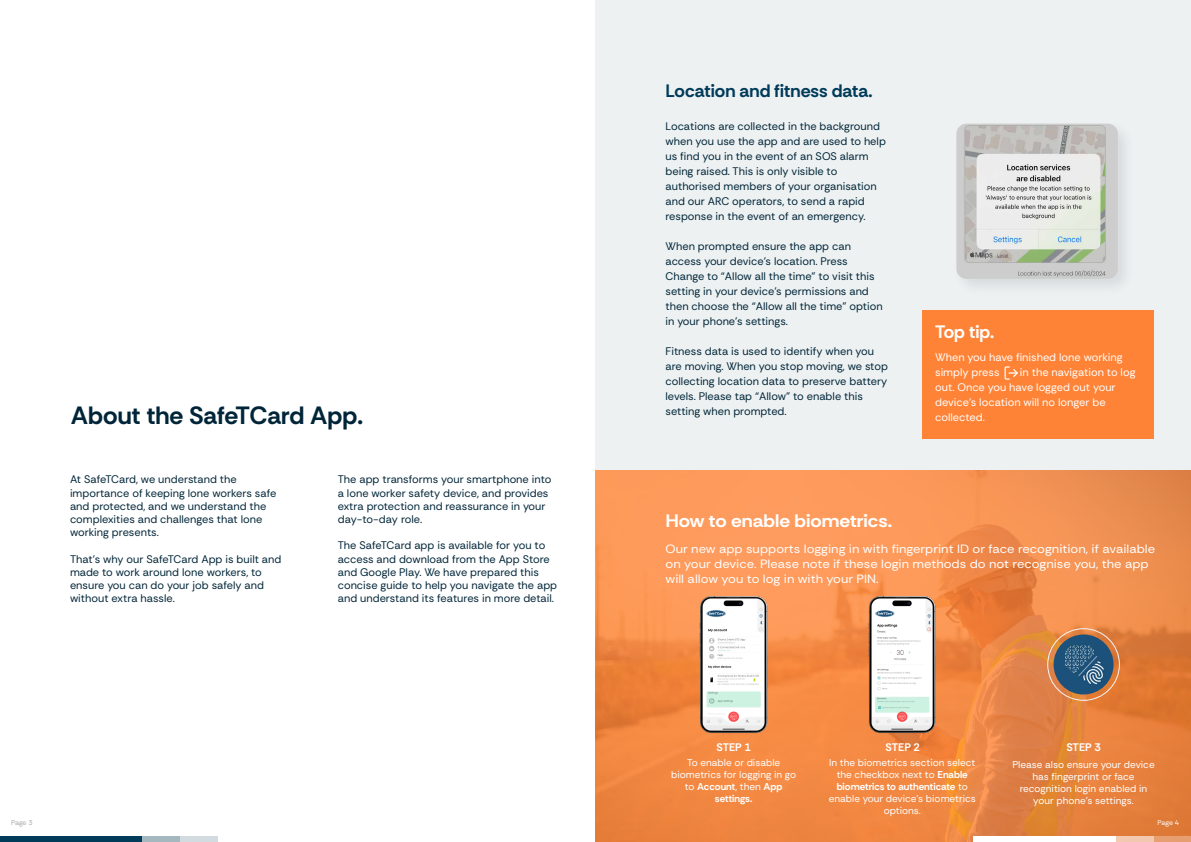
<style>
.page{position:relative;width:1191px;height:842px;background:#fff}
.page>*{position:absolute;margin:0;border:0;box-sizing:border-box;transform-origin:0 0}
.t1{font:700 25px "Rethink Sans";color:#002538}
.t2{font:700 18px "Rethink Sans";color:#003b59}
.t3{font:700 18px "Rethink Sans";color:#fff;scale:1.08 1}
.t4{font:700 18px "Rethink Sans";color:#fff}
.t5{font:12px/15px "Rethink Sans";color:#fff;scale:1.08 1}
.t6{font:11px/15px "Rethink Sans";color:#002538}
.t7{font:11px/15px "Rethink Sans";color:#fff}
.t8{font:700 11px "Rethink Sans";color:#fff}
.t9{font:10px/12px "Rethink Sans";color:#fff;text-align:center}
.t10{font:7px "Rethink Sans";color:#a6a8ab}
.t11{font:7px "Rethink Sans";color:#fff}
.s1{font-weight:700}
</style>
<div class="page">
<div style="left:595px;top:0;width:595px;height:551px;background:#edf1f2"></div>
<svg style="left:595px;top:470px;width:595px;height:372px;background:#f08b49"></svg>
<div style="left:1153px;top:837px;width:37px;height:5px;background:#e79f71"></div>
<div style="left:1116px;top:837px;width:37px;height:5px;background:#f2c9af"></div>
<div style="left:973px;top:837px;width:143px;height:5px;background:#fff"></div>
<img style="left:965px;top:123px;width:160px;height:163px">
<img style="left:956px;top:124px;width:161px;height:155px">
<div style="left:922px;top:310px;width:232px;height:128px;background:#ff8336"></div>
<svg style="left:1004px;top:366px;width:13px;height:14px"></svg>
<div style="left:180px;top:837px;width:38px;height:5px;background:#d2dbdf"></div>
<div style="left:142px;top:837px;width:38px;height:5px;background:#a5b8bf"></div>
<div style="left:0;top:837px;width:142px;height:5px;background:#003b59"></div>
<div style="left:1047px;top:628px;width:72px;height:73px;border:1px solid #f4f5f6;border-radius:50%"></div>
<img style="left:1053px;top:634px;width:60px;height:60px;border-radius:30px">
<img style="left:864px;top:592px;width:76px;height:145px">
<svg style="left:875px;top:697px;width:54px;height:16px"></svg>
<img style="left:696px;top:592px;width:75px;height:145px">
<svg style="left:706px;top:691px;width:54px;height:16px"></svg>
<h1 class="t1" style="left:71px;top:399px;width:294px">About the SafeTCard App.</h1>
<p class="t6" style="left:70px;top:473px;width:208px;line-height:13.2px">At SafeTCard, we understand the importance of keeping lone workers safe and protected, and we understand the complexities and challenges that lone working presents.</p>
<p class="t6" style="left:70px;top:552px;width:213px;line-height:13.2px">That's why our SafeTCard App is built and made to work around lone workers, to ensure you can do your job safely and without extra hassle.</p>
<p class="t6" style="left:338px;top:473px;width:215px;line-height:13.2px">The app transforms your smartphone into a lone worker safety device, and provides extra protection and reassurance in your day-to-day role.</p>
<p class="t6" style="left:338px;top:539px;width:221px;line-height:13.2px">The SafeTCard app is available for you to access and download from the App Store and Google Play. We have prepared this concise guide to help you navigate the app and understand its features in more detail.</p>
<p class="t10" style="left:11px;top:818px;width:23px">Page 3</p>
<h2 class="t2" style="left:665px;top:80px;width:208px">Location and fitness data.</h2>
<p class="t6" style="left:665px;top:119px;width:222px">Locations are collected in the background when you use the app and are used to help us find you in the event of an SOS alarm being raised. This is only visible to authorised members of your organisation and our ARC operators, to send a rapid response in the event of an emergency.</p>
<p class="t6" style="left:665px;top:239px;width:219px">When prompted ensure the app can access your device’s location. Press Change to “Allow all the time” to visit this setting in your device’s permissions and then choose the “Allow all the time” option in your phone’s settings.</p>
<p class="t6" style="left:665px;top:344px;width:224px">Fitness data is used to identify when you are moving. When you stop moving, we stop collecting location data to preserve battery levels. Please tap “Allow” to enable this setting when prompted.</p>
<h2 class="t4" style="left:935px;top:320px;width:61px">Top tip.</h2>
<p class="t7" style="left:935px;top:349px;width:189px">When you have finished lone working simply press</p>
<p class="t7" style="left:935px;top:364px;width:202px;text-indent:85px">in the navigation to log out. Once you have logged out your device's location will no longer be collected.</p>
<h2 class="t3" style="left:665px;top:509px;width:211px">How to enable biometrics.</h2>
<p class="t5" style="left:665px;top:541px;width:455px">Our new app supports logging in with fingerprint ID or face recognition, if available on your device. Please note if these login methods do not recognise you, the app will allow you to log in with your PIN.</p>
<p class="t8" style="left:716px;top:740px;width:36px">STEP 1</p>
<p class="t9" style="left:671px;top:757px;width:126px">To enable or disable biometrics for logging in go to <span class="s1">Account</span>, then <span class="s1">App settings.</span></p>
<p class="t8" style="left:885px;top:740px;width:36px">STEP 2</p>
<p class="t9" style="left:828px;top:757px;width:148px">In the biometrics section select the checkbox next to <span class="s1">Enable biometrics to authenticate</span> to enable your device’s biometrics options.</p>
<p class="t8" style="left:1066px;top:741px;width:36px">STEP 3</p>
<p class="t9" style="left:1012px;top:758px;width:144px">Please also ensure your device has fingerprint or face recognition login enabled in your phone’s settings.</p>
<p class="t11" style="left:1157px;top:818px;width:23px">Page 4</p>
</div>
